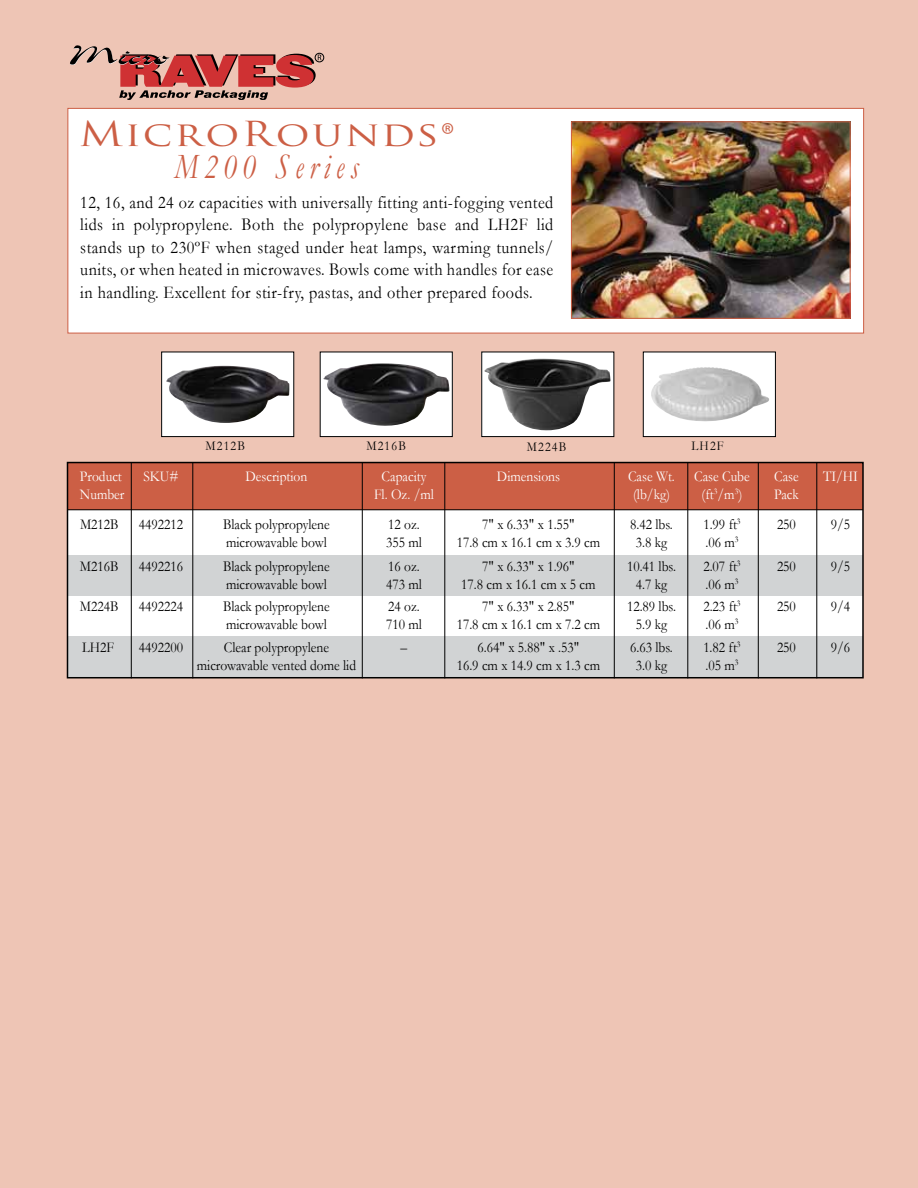
<style>
.page{position:relative;width:918px;height:1188px;background:#eec5b5}
.page>*{position:absolute;margin:0;border:0;box-sizing:border-box;transform-origin:0 0}
.t1{font:italic 36px "Garamond";letter-spacing:.2em;color:#cc5f45;scale:.8 1}
.t2{font:33.6px "Trajan Pro";letter-spacing:.05em;color:#cc5f45;scale:1.25 1}
.t3{font:18px/22.5px "Garamond";letter-spacing:.03em;color:#000;text-align:justify;scale:.9 1}
.t4{font:15px "Garamond";color:#000;scale:.9 1}
.t5{font:15px "Garamond";color:#fff;scale:.9 1}
.t6{font:13.5px "Garamond";letter-spacing:.1em;color:#000;scale:.9 1}
.s1{font-family:"Myriad Pro";font-weight:300}
</style>
<div class="page">
<div style="left:162px;top:352px;width:132px;height:85px;background:#fff"></div>
<div style="left:161px;top:352px;width:133px;height:85px;border:1px solid #000"></div>
<div style="left:320px;top:352px;width:132px;height:85px;background:#fff"></div>
<div style="left:320px;top:352px;width:133px;height:85px;border:1px solid #000"></div>
<div style="left:482px;top:352px;width:132px;height:85px;background:#fff"></div>
<div style="left:481px;top:352px;width:133px;height:85px;border:1px solid #000"></div>
<div style="left:643px;top:352px;width:132px;height:85px;background:#fff"></div>
<div style="left:643px;top:352px;width:133px;height:85px;border:1px solid #000"></div>
<img style="left:323px;top:363px;width:127px;height:63px">
<img style="left:484px;top:359px;width:127px;height:71px">
<div style="left:164px;top:353px;width:127px;height:74px;background:#fff"></div>
<img style="left:166px;top:366px;width:123px;height:57px">
<img style="left:651px;top:367px;width:118px;height:55px">
<div style="left:68px;top:463px;width:795px;height:215px;background:#fff"></div>
<div style="left:68px;top:555px;width:795px;height:41px;background:#d1d3d4"></div>
<div style="left:68px;top:463px;width:795px;height:47px;background:#cc5f45"></div>
<hr style="left:68px;top:509px;width:795px;height:1px;background:#000">
<div style="left:68px;top:636px;width:795px;height:42px;background:#d1d3d4"></div>
<hr style="left:131px;top:462px;width:1px;height:216px;background:#000">
<hr style="left:192px;top:462px;width:1px;height:216px;background:#000">
<hr style="left:362px;top:462px;width:1px;height:216px;background:#000">
<hr style="left:444px;top:462px;width:1px;height:216px;background:#000">
<hr style="left:614px;top:462px;width:1px;height:216px;background:#000">
<hr style="left:687px;top:462px;width:1px;height:216px;background:#000">
<hr style="left:758px;top:462px;width:1px;height:216px;background:#000">
<hr style="left:816px;top:462px;width:1px;height:216px;background:#000">
<div style="left:67px;top:462px;width:797px;height:216px;border:2px solid #000"></div>
<div style="left:68px;top:108px;width:796px;height:225px;background:#fff;border:1px solid #cc5f45"></div>
<img style="left:573px;top:123px;width:276px;height:194px">
<div style="left:571px;top:121px;width:280px;height:198px;border:1px solid #cc5f45"></div>
<svg style="left:70px;top:45px;width:251px;height:55px"></svg>
<div style="left:315px;top:53px;width:9px;height:9px;border:1px solid #000;border-radius:50%"></div>
<h2 class="t2" style="left:79px;top:113px;width:302px">MicroRounds<span class="s1">®</span></h2>
<h1 class="t1" style="left:175px;top:142px;width:231px">M200 Series</h1>
<p class="t3" style="left:80px;top:190px;width:527px">12, 16, and 24 oz capacities with universally fitting anti-fogging vented lids in polypropylene. Both the polypropylene base and LH2F lid stands up to 230ºF when staged under heat lamps, warming tunnels/ units, or when heated in microwaves. Bowls come with handles for ease in handling. Excellent for stir-fry, pastas, and other prepared foods.</p>
<p class="t6" style="left:205px;top:437px;width:45px">M212B</p>
<p class="t6" style="left:366px;top:437px;width:45px">M216B</p>
<p class="t6" style="left:527px;top:438px;width:45px">M224B</p>
<p class="t6" style="left:691px;top:437px;width:37px">LH2F</p>
<p class="t5" style="left:80px;top:466px;width:48px">Product</p>
<p class="t5" style="left:143px;top:466px;width:40px">SKU#</p>
<p class="t5" style="left:246px;top:466px;width:70px">Description</p>
<p class="t5" style="left:382px;top:466px;width:51px">Capacity</p>
<p class="t5" style="left:497px;top:466px;width:72px">Dimensions</p>
<p class="t5" style="left:628px;top:466px;width:54px">Case Wt.</p>
<p class="t5" style="left:694px;top:466px;width:63px">Case Cube</p>
<p class="t5" style="left:774px;top:466px;width:29px">Case</p>
<p class="t5" style="left:823px;top:466px;width:40px">TI/HI</p>
<p class="t5" style="left:80px;top:484px;width:51px">Number</p>
<p class="t5" style="left:374px;top:484px;width:68px">Fl. Oz. /ml</p>
<p class="t5" style="left:633px;top:484px;width:43px">(lb/kg)</p>
<p class="t5" style="left:702px;top:484px;width:47px">(ft<sup>3</sup>/m<sup>3</sup>)</p>
<p class="t5" style="left:774px;top:484px;width:29px">Pack</p>
<p class="t4" style="left:80px;top:514px;width:44px">M212B</p>
<p class="t4" style="left:139px;top:514px;width:51px">4492212</p>
<p class="t4" style="left:223px;top:514px;width:120px">Black polypropylene</p>
<p class="t4" style="left:388px;top:514px;width:37px">12 oz.</p>
<p class="t4" style="left:482px;top:514px;width:104px">7" x 6.33" x 1.55"</p>
<p class="t4" style="left:630px;top:514px;width:49px">8.42 lbs.</p>
<p class="t4" style="left:703px;top:514px;width:43px">1.99 ft<sup>3</sup></p>
<p class="t4" style="left:777px;top:514px;width:23px">250</p>
<p class="t4" style="left:831px;top:514px;width:23px">9/5</p>
<p class="t4" style="left:226px;top:532px;width:113px">microwavable bowl</p>
<p class="t4" style="left:386px;top:532px;width:41px">355 ml</p>
<p class="t4" style="left:457px;top:532px;width:161px">17.8 cm x 16.1 cm x 3.9 cm</p>
<p class="t4" style="left:636px;top:532px;width:36px">3.8 kg</p>
<p class="t4" style="left:705px;top:532px;width:38px">.06 m<sup>3</sup></p>
<p class="t4" style="left:80px;top:556px;width:44px">M216B</p>
<p class="t4" style="left:139px;top:556px;width:51px">4492216</p>
<p class="t4" style="left:223px;top:556px;width:120px">Black polypropylene</p>
<p class="t4" style="left:388px;top:556px;width:37px">16 oz.</p>
<p class="t4" style="left:482px;top:556px;width:104px">7" x 6.33" x 1.96"</p>
<p class="t4" style="left:627px;top:556px;width:56px">10.41 lbs.</p>
<p class="t4" style="left:703px;top:556px;width:43px">2.07 ft<sup>3</sup></p>
<p class="t4" style="left:777px;top:556px;width:23px">250</p>
<p class="t4" style="left:831px;top:556px;width:23px">9/5</p>
<p class="t4" style="left:226px;top:574px;width:113px">microwavable bowl</p>
<p class="t4" style="left:386px;top:574px;width:41px">473 ml</p>
<p class="t4" style="left:461px;top:574px;width:151px">17.8 cm x 16.1 cm x 5 cm</p>
<p class="t4" style="left:636px;top:574px;width:36px">4.7 kg</p>
<p class="t4" style="left:705px;top:574px;width:38px">.06 m<sup>3</sup></p>
<p class="t4" style="left:80px;top:597px;width:44px">M224B</p>
<p class="t4" style="left:139px;top:597px;width:51px">4492224</p>
<p class="t4" style="left:223px;top:597px;width:120px">Black polypropylene</p>
<p class="t4" style="left:388px;top:597px;width:37px">24 oz.</p>
<p class="t4" style="left:482px;top:597px;width:104px">7" x 6.33" x 2.85"</p>
<p class="t4" style="left:627px;top:597px;width:56px">12.89 lbs.</p>
<p class="t4" style="left:703px;top:597px;width:43px">2.23 ft<sup>3</sup></p>
<p class="t4" style="left:777px;top:597px;width:23px">250</p>
<p class="t4" style="left:831px;top:597px;width:23px">9/4</p>
<p class="t4" style="left:226px;top:615px;width:113px">microwavable bowl</p>
<p class="t4" style="left:386px;top:615px;width:41px">710 ml</p>
<p class="t4" style="left:457px;top:615px;width:161px">17.8 cm x 16.1 cm x 7.2 cm</p>
<p class="t4" style="left:636px;top:615px;width:36px">5.9 kg</p>
<p class="t4" style="left:705px;top:615px;width:38px">.06 m<sup>3</sup></p>
<p class="t4" style="left:82px;top:637px;width:37px">LH2F</p>
<p class="t4" style="left:139px;top:637px;width:51px">4492200</p>
<p class="t4" style="left:224px;top:637px;width:118px">Clear polypropylene</p>
<p class="t4" style="left:401px;top:637px;width:9px">–</p>
<p class="t4" style="left:478px;top:637px;width:115px">6.64" x 5.88" x .53"</p>
<p class="t4" style="left:630px;top:637px;width:49px">6.63 lbs.</p>
<p class="t4" style="left:703px;top:637px;width:43px">1.82 ft<sup>3</sup></p>
<p class="t4" style="left:777px;top:637px;width:23px">250</p>
<p class="t4" style="left:831px;top:637px;width:23px">9/6</p>
<p class="t4" style="left:197px;top:655px;width:178px">microwavable vented dome lid</p>
<p class="t4" style="left:457px;top:655px;width:161px">16.9 cm x 14.9 cm x 1.3 cm</p>
<p class="t4" style="left:636px;top:655px;width:36px">3.0 kg</p>
<p class="t4" style="left:705px;top:655px;width:38px">.05 m<sup>3</sup></p>
</div>
